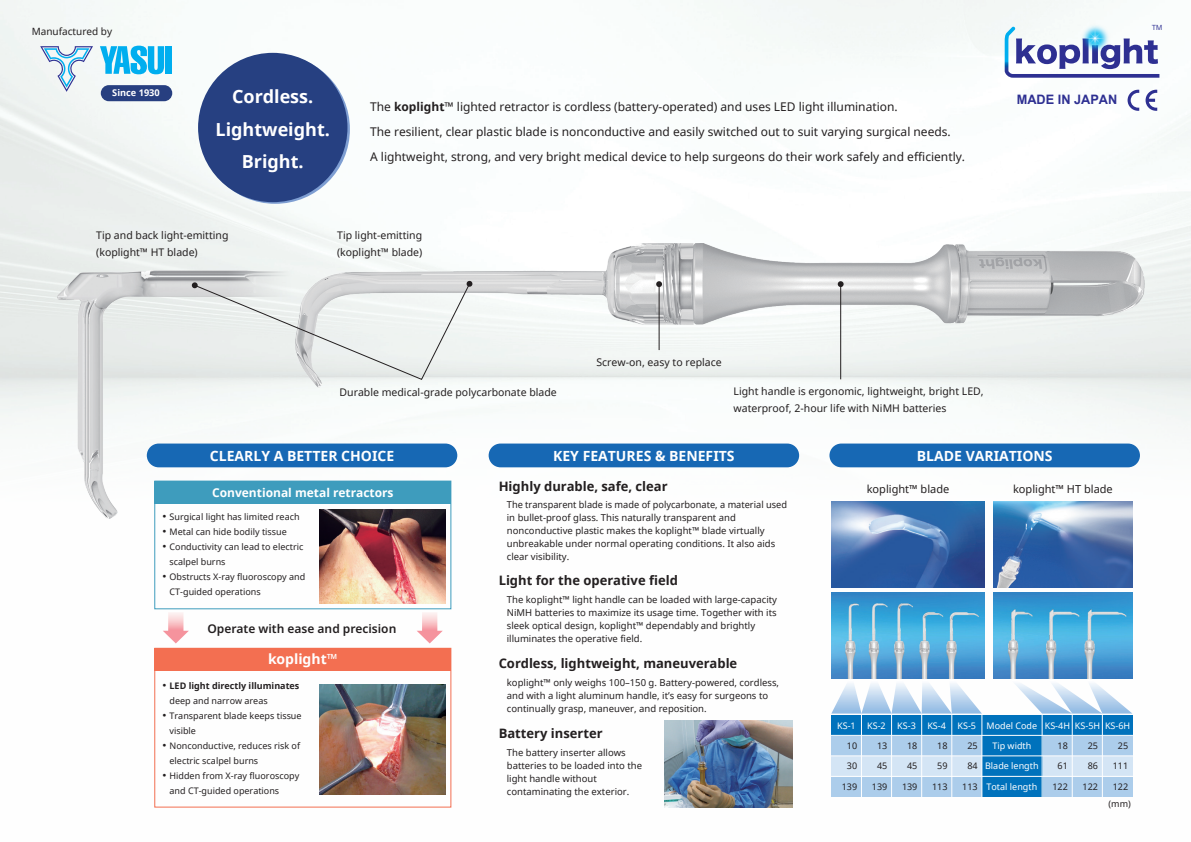
<style>
.page{position:relative;width:1191px;height:842px;background:#fff}
.page>*{position:absolute;margin:0;border:0;box-sizing:border-box;transform-origin:0 0}
.t1{font:700 18px/32.3px "Noto Sans";color:#fff;text-align:center}
.t2{font:700 14px "Noto Sans";color:#fff}
.t3{font:700 13px "Noto Sans";color:#231f20}
.t4{font:700 13px "Arial";color:#2e3092}
.t5{font:12px/25px "Noto Sans";color:#231f20}
.t6{font:700 12px "Noto Sans";color:#fff}
.t7{font:600 12px "Noto Sans";color:#231f20}
.t8{font:11px "Noto Sans";color:#231f20}
.t9{font:10.5px/17px "Noto Sans";color:#231f20}
.t10{font:10px "Noto Sans";color:#231f20}
.t11{font:800 10px/15px "Koz Go Pr 6 N";color:#231f20;text-align:justify}
.t12{font:9.5px/13px "Noto Sans";color:#231f20}
.t13{font:700 9.2px "Noto Sans";color:#fff}
.t14{font:9px/15px "Noto Sans";color:#231f20}
.t15{font:9px "Noto Sans";color:#fff}
.t16{font:700 9px "Noto Sans";color:#231f20}
.t17{font:500 7px "Gothic BBB Pro";color:#2e3092}
.s1{font-weight:700}
</style>
<div class="page">
<img style="left:54px;top:262px;width:256px;height:257px">
<img style="left:295px;top:244px;width:849px;height:143px">
<svg style="left:200px;top:54px;width:150px;height:150px"></svg>
<svg style="left:1004px;top:27px;width:155px;height:51px"></svg>
<div style="left:198px;top:53px;width:149px;height:149px;background:#264081;border-radius:50%"></div>
<hr style="left:840px;top:284px;width:1px;height:95px;background:#231f20">
<svg style="left:837px;top:281px;width:6px;height:6px"></svg>
<hr style="left:659px;top:284px;width:1px;height:66px;background:#231f20">
<svg style="left:656px;top:281px;width:6px;height:6px"></svg>
<svg style="left:191px;top:280px;width:282px;height:100px"></svg>
<div style="left:831px;top:735px;width:301px;height:21px;background:#accdeb"></div>
<div style="left:831px;top:776px;width:301px;height:21px;background:#accdeb"></div>
<div style="left:831px;top:756px;width:301px;height:20px;background:#d4e5f5"></div>
<div style="left:831px;top:715px;width:301px;height:20px;background:#0072bc"></div>
<div style="left:155px;top:481px;width:296px;height:23px;background:#3e9cbd"></div>
<svg style="left:417px;top:613px;width:26px;height:30px"></svg>
<svg style="left:163px;top:613px;width:26px;height:30px"></svg>
<img style="left:993px;top:592px;width:139px;height:86px">
<img style="left:831px;top:592px;width:153px;height:86px">
<div style="left:147px;top:443px;width:310px;height:24px;background:#1768b4;border-radius:12px"></div>
<div style="left:154px;top:481px;width:297px;height:128px;border:1px solid #3e9cbd"></div>
<img style="left:319px;top:509px;width:126px;height:95px">
<div style="left:488px;top:443px;width:311px;height:24px;background:#1768b4;border-radius:12px"></div>
<div style="left:829px;top:443px;width:311px;height:24px;background:#1768b4;border-radius:12px"></div>
<img style="left:993px;top:501px;width:139px;height:86px">
<img style="left:831px;top:501px;width:153px;height:86px">
<img style="left:665px;top:720px;width:127px;height:87px">
<div style="left:982px;top:715px;width:60px;height:82px;background:#0072bc"></div>
<hr style="left:861px;top:713px;width:1px;height:84px;background:#fff">
<hr style="left:891px;top:713px;width:1px;height:84px;background:#fff">
<hr style="left:921px;top:713px;width:1px;height:84px;background:#fff">
<hr style="left:951px;top:713px;width:1px;height:84px;background:#fff">
<hr style="left:981px;top:713px;width:1px;height:84px;background:#fff">
<hr style="left:1041px;top:713px;width:1px;height:84px;background:#fff">
<hr style="left:1071px;top:713px;width:1px;height:84px;background:#fff">
<hr style="left:1101px;top:713px;width:1px;height:84px;background:#fff">
<hr style="left:831px;top:755px;width:301px;height:1px;background:#fff">
<hr style="left:831px;top:776px;width:301px;height:1px;background:#fff">
<hr style="left:831px;top:735px;width:301px;height:1px;background:#fff">
<svg style="left:831px;top:683px;width:151px;height:30px"></svg>
<svg style="left:1015px;top:683px;width:117px;height:30px"></svg>
<svg style="left:1127px;top:90px;width:12px;height:21px"></svg>
<svg style="left:1145px;top:90px;width:12px;height:21px"></svg>
<svg style="left:40px;top:46px;width:53px;height:46px"></svg>
<svg style="left:100px;top:46px;width:64px;height:28px"></svg>
<div style="left:165px;top:46px;width:7px;height:28px;background:#00aeef"></div>
<div style="left:101px;top:85px;width:71px;height:16px;background:#273f80;border-radius:8px"></div>
<div style="left:155px;top:648px;width:296px;height:23px;background:#f36f51"></div>
<div style="left:154px;top:648px;width:297px;height:159px;border:1px solid #f36f51"></div>
<img style="left:319px;top:685px;width:126px;height:110px">
<p class="t10" style="left:32px;top:24px;width:82px">Manufactured by</p>
<p class="t17" style="left:1151px;top:22px;width:12px">TM</p>
<p class="t13" style="left:112px;top:86px;width:49px">Since 1930</p>
<h1 class="t1" style="left:215px;top:80px;width:116px">Cordless.<br>Lightweight.<br>Bright.</h1>
<p class="t5" style="left:370px;top:94px;width:596px">The <span class="s1">koplight™</span> lighted retractor is cordless (battery-operated) and uses LED light illumination.<br>The resilient, clear plastic blade is nonconductive and easily switched out to suit varying surgical needs.<br>A lightweight, strong, and very bright medical device to help surgeons do their work safely and efficiently.</p>
<h3 class="t4" style="left:1016px;top:91px;width:102px">MADE IN JAPAN</h3>
<p class="t9" style="left:96px;top:226px;width:134px">Tip and back light-emitting (koplight™ HT blade)</p>
<p class="t9" style="left:337px;top:226px;width:87px">Tip light-emitting (koplight™ blade)</p>
<p class="t9" style="left:339px;top:383px;width:219px">Durable medical-grade polycarbonate blade</p>
<p class="t9" style="left:596px;top:353px;width:127px">Screw-on, easy to replace</p>
<p class="t9" style="left:733px;top:383px;width:251px">Light handle is ergonomic, lightweight, bright LED, waterproof, 2-hour life with NiMH batteries</p>
<h2 class="t2" style="left:210px;top:446px;width:186px">CLEARLY A BETTER CHOICE</h2>
<h2 class="t2" style="left:553px;top:446px;width:183px">KEY FEATURES &amp; BENEFITS</h2>
<h2 class="t2" style="left:916px;top:446px;width:137px">BLADE VARIATIONS</h2>
<p class="t6" style="left:212px;top:484px;width:183px">Conventional metal retractors</p>
<p class="t14" style="left:170px;top:509px;width:137px">Surgical light has limited reach<br>Metal can hide bodily tissue<br>Conductivity can lead to electric scalpel burns<br>Obstructs X-ray fluoroscopy and<br>CT-guided operations</p>
<p class="t11" style="left:159px;top:509px;width:11px">・・・</p>
<p class="t11" style="left:159px;top:569px;width:11px">・</p>
<p class="t7" style="left:207px;top:620px;width:190px">Operate with ease and precision</p>
<h2 class="t2" style="left:268px;top:649px;width:71px">koplight™</h2>
<p class="t16" style="left:170px;top:679px;width:131px">LED light directly illuminates</p>
<p class="t14" style="left:170px;top:693px;width:134px">deep and narrow areas<br>Transparent blade keeps tissue visible<br>Nonconductive, reduces risk of electric scalpel burns<br>Hidden from X-ray fluoroscopy and CT-guided operations</p>
<p class="t11" style="left:159px;top:678px;width:11px">・</p>
<p class="t11" style="left:159px;top:708px;width:11px">・</p>
<p class="t11" style="left:159px;top:738px;width:11px">・</p>
<p class="t11" style="left:159px;top:768px;width:11px">・</p>
<h3 class="t3" style="left:498px;top:477px;width:170px">Highly durable, safe, clear</h3>
<p class="t12" style="left:507px;top:498px;width:282px">The transparent blade is made of polycarbonate, a material used in bullet-proof glass. This naturally transparent and nonconductive plastic makes the koplight™ blade virtually unbreakable under normal operating conditions. It also aids clear visibility.</p>
<h3 class="t3" style="left:498px;top:571px;width:181px">Light for the operative field</h3>
<p class="t12" style="left:507px;top:593px;width:272px">The koplight™ light handle can be loaded with large-capacity NiMH batteries to maximize its usage time. Together with its sleek optical design, koplight™ dependably and brightly illuminates the operative field.</p>
<h3 class="t3" style="left:498px;top:654px;width:240px">Cordless, lightweight, maneuverable</h3>
<p class="t12" style="left:507px;top:675px;width:274px">koplight™ only weighs 100–150 g. Battery-powered, cordless, and with a light aluminum handle, it’s easy for surgeons to continually grasp, maneuver, and reposition.</p>
<h3 class="t3" style="left:498px;top:724px;width:106px">Battery inserter</h3>
<p class="t12" style="left:507px;top:746px;width:137px">The battery inserter allows batteries to be loaded into the light handle without contaminating the exterior.</p>
<p class="t8" style="left:867px;top:481px;width:84px">koplight™ blade</p>
<p class="t8" style="left:1013px;top:481px;width:101px">koplight™ HT blade</p>
<p class="t15" style="left:837px;top:719px;width:20px">KS-1</p>
<p class="t14" style="left:847px;top:738px;width:12px">10</p>
<p class="t14" style="left:847px;top:758px;width:12px">30</p>
<p class="t14" style="left:842px;top:779px;width:17px">139</p>
<p class="t15" style="left:867px;top:719px;width:20px">KS-2</p>
<p class="t14" style="left:877px;top:738px;width:12px">13</p>
<p class="t14" style="left:877px;top:758px;width:12px">45</p>
<p class="t14" style="left:872px;top:779px;width:17px">139</p>
<p class="t15" style="left:897px;top:719px;width:20px">KS-3</p>
<p class="t14" style="left:907px;top:738px;width:12px">18</p>
<p class="t14" style="left:907px;top:758px;width:12px">45</p>
<p class="t14" style="left:902px;top:779px;width:17px">139</p>
<p class="t15" style="left:927px;top:719px;width:20px">KS-4</p>
<p class="t14" style="left:937px;top:738px;width:12px">18</p>
<p class="t14" style="left:937px;top:758px;width:12px">59</p>
<p class="t14" style="left:932px;top:779px;width:17px">113</p>
<p class="t15" style="left:957px;top:719px;width:20px">KS-5</p>
<p class="t14" style="left:967px;top:738px;width:12px">25</p>
<p class="t14" style="left:967px;top:758px;width:12px">84</p>
<p class="t14" style="left:962px;top:779px;width:17px">113</p>
<p class="t15" style="left:986px;top:719px;width:52px">Model Code</p>
<p class="t15" style="left:992px;top:739px;width:40px">Tip width</p>
<p class="t15" style="left:985px;top:760px;width:55px">Blade length</p>
<p class="t15" style="left:986px;top:780px;width:52px">Total length</p>
<p class="t15" style="left:1044px;top:719px;width:27px">KS-4H</p>
<p class="t14" style="left:1057px;top:738px;width:12px">18</p>
<p class="t14" style="left:1057px;top:758px;width:12px">61</p>
<p class="t14" style="left:1052px;top:779px;width:17px">122</p>
<p class="t15" style="left:1075px;top:719px;width:27px">KS-5H</p>
<p class="t14" style="left:1087px;top:738px;width:12px">25</p>
<p class="t14" style="left:1087px;top:758px;width:12px">86</p>
<p class="t14" style="left:1082px;top:779px;width:17px">122</p>
<p class="t15" style="left:1105px;top:719px;width:27px">KS-6H</p>
<p class="t14" style="left:1117px;top:738px;width:12px">25</p>
<p class="t14" style="left:1112px;top:758px;width:17px">111</p>
<p class="t14" style="left:1112px;top:779px;width:17px">122</p>
<p class="t14" style="left:1108px;top:796px;width:24px">(mm)</p>
</div>
